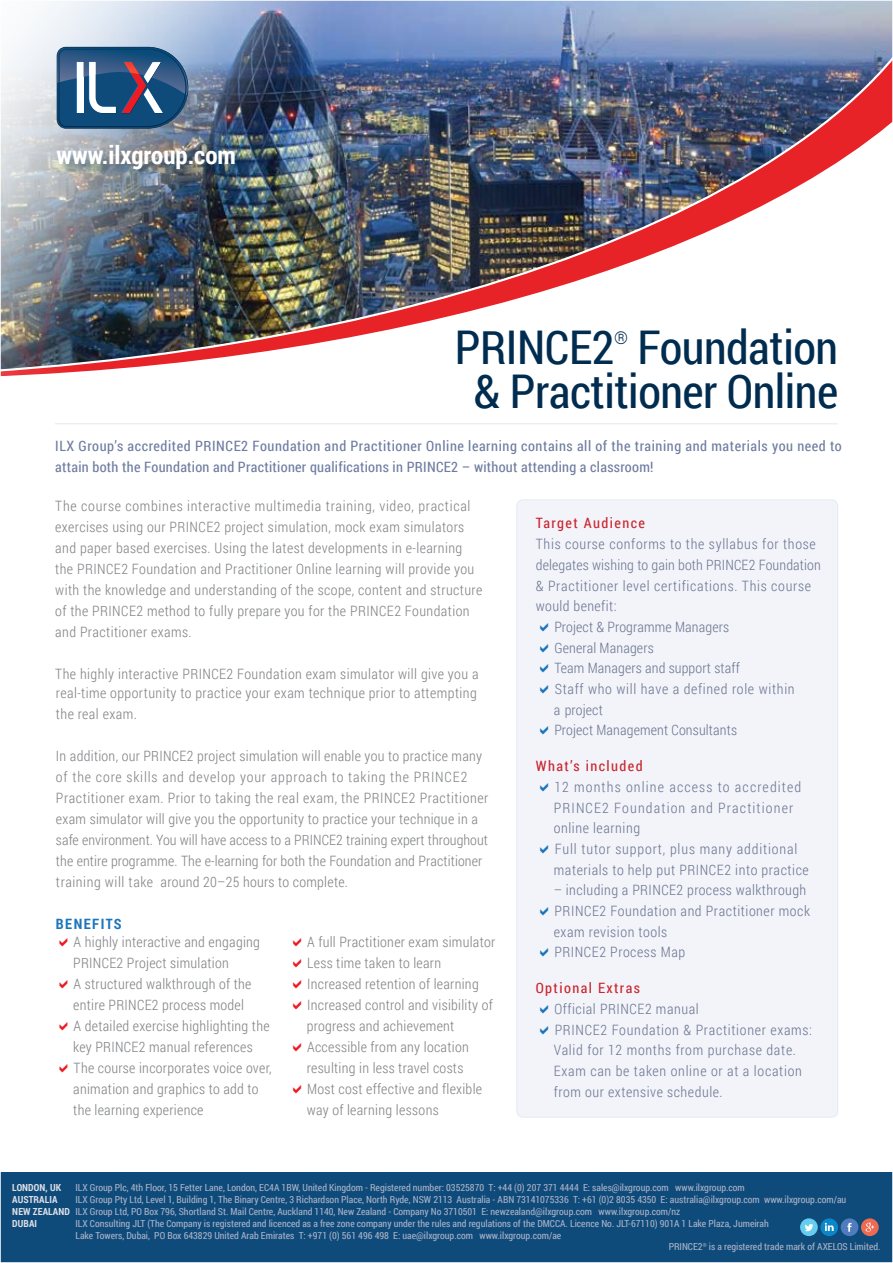
<style>
.page{position:relative;width:893px;height:1263px;background:#fff}
.page>*{position:absolute;margin:0;border:0;box-sizing:border-box;transform-origin:0 0}
.t1{font:46.5px/43.5px "Roboto Condensed";letter-spacing:-.01em;color:#002c50;text-align:right}
.t2{font:700 24.9px "Roboto Condensed";color:#fff}
.t3{font:300 17.55px "Roboto";color:#002c50}
.t4{font:300 14.25px/21px "Roboto Condensed";letter-spacing:.02em;color:#808285}
.t5{font:300 14.25px/20.7px "Roboto Condensed";letter-spacing:.04em;color:#6d7691}
.t6{font:14.25px/21px "Roboto Condensed";letter-spacing:.04em;color:#6e7ca0}
.t7{font:300 14.25px/20.7px "Roboto Condensed";letter-spacing:.06em;color:#6d7691}
.t8{font:300 14.25px "Roboto Condensed";letter-spacing:.01em;color:#6d7691}
.t9{font:14.25px "Roboto Condensed";letter-spacing:.1em;color:#c9252c}
.t10{font:700 14.25px "Roboto Condensed";letter-spacing:.1em;color:#1b75bc}
.t11{font:9.75px "Roboto Condensed";color:#abb1c7}
.t12{font:700 9.75px/12px "Roboto Condensed";letter-spacing:.01em;color:#dedfe7}
</style>
<div class="page">
<img style="left:0;top:0;width:893px;height:1263px">
<svg style="left:540px;top:623px;width:8px;height:8px"></svg>
<svg style="left:540px;top:643px;width:8px;height:9px"></svg>
<svg style="left:540px;top:664px;width:8px;height:9px"></svg>
<svg style="left:540px;top:685px;width:8px;height:8px"></svg>
<svg style="left:540px;top:726px;width:8px;height:9px"></svg>
<svg style="left:540px;top:783px;width:8px;height:8px"></svg>
<svg style="left:540px;top:845px;width:8px;height:8px"></svg>
<svg style="left:540px;top:907px;width:8px;height:8px"></svg>
<svg style="left:540px;top:948px;width:8px;height:9px"></svg>
<svg style="left:540px;top:1005px;width:8px;height:8px"></svg>
<svg style="left:540px;top:1025px;width:8px;height:9px"></svg>
<svg style="left:60px;top:938px;width:8px;height:8px"></svg>
<svg style="left:60px;top:980px;width:8px;height:8px"></svg>
<svg style="left:60px;top:1022px;width:8px;height:8px"></svg>
<svg style="left:60px;top:1064px;width:8px;height:8px"></svg>
<svg style="left:293px;top:938px;width:8px;height:8px"></svg>
<svg style="left:293px;top:959px;width:8px;height:8px"></svg>
<svg style="left:293px;top:980px;width:8px;height:8px"></svg>
<svg style="left:293px;top:1001px;width:8px;height:8px"></svg>
<svg style="left:293px;top:1043px;width:8px;height:8px"></svg>
<svg style="left:293px;top:1085px;width:8px;height:8px"></svg>
<h2 class="t2" style="left:57px;top:138px;width:181px">WWW.ILXGROUP.COM</h2>
<h1 class="t1" style="left:474px;top:325px;width:366px">Foundation<br>&amp; Practitioner Online</h1>
<p class="t6" style="left:55px;top:435px;width:788px">ILX Group’s accredited PRINCE2 Foundation and Practitioner Online learning contains all of the training and materials you need to attain both the Foundation and Practitioner qualifications in PRINCE2 – without attending a classroom!</p>
<h1 class="t1" style="left:455px;top:325px;width:161px">PRINCE2</h1>
<p class="t3" style="left:614px;top:326px;width:16px">®</p>
<p class="t4" style="left:55px;top:495px;width:429px">The course combines interactive multimedia training, video, practical exercises using our PRINCE2 project simulation, mock exam simulators and paper based exercises. Using the latest developments in e-learning the PRINCE2 Foundation and Practitioner Online learning will provide you with the knowledge and understanding of the scope, content and structure of the PRINCE2 method to fully prepare you for the PRINCE2 Foundation and Practitioner exams.</p>
<p class="t4" style="left:55px;top:663px;width:425px">The highly interactive PRINCE2 Foundation exam simulator will give you a</p>
<p class="t4" style="left:56px;top:682px;width:422px">real-time opportunity to practice your exam technique prior to attempting the real exam.</p>
<p class="t4" style="left:56px;top:745px;width:434px">In addition, our PRINCE2 project simulation will enable you to practice many of the core skills and develop your approach to taking the PRINCE2<br>Practitioner exam. Prior to taking the real exam, the PRINCE2 Practitioner exam simulator will give you the opportunity to practice your technique in a safe environment. You will have access to a PRINCE2 training expert throughout the entire programme. The e-learning for both the Foundation and Practitioner training will take around 20–25 hours to complete.</p>
<p class="t10" style="left:56px;top:914px;width:67px">BENEFITS</p>
<p class="t4" style="left:73px;top:931px;width:200px">A highly interactive and engaging<br>PRINCE2 Project simulation<br>A structured walkthrough of the entire PRINCE2 process model<br>A detailed exercise highlighting the key PRINCE2 manual references<br>The course incorporates voice over, animation and graphics to add to the learning experience</p>
<p class="t4" style="left:307px;top:931px;width:190px">A full Practitioner exam simulator<br>Less time taken to learn<br>Increased retention of learning<br>Increased control and visibility of progress and achievement<br>Accessible from any location resulting in less travel costs<br>Most cost effective and flexible way of learning lessons</p>
<p class="t9" style="left:536px;top:513px;width:111px">Target Audience</p>
<p class="t5" style="left:536px;top:533px;width:281px">This course conforms to the syllabus for those</p>
<p class="t8" style="left:536px;top:555px;width:287px">delegates wishing to gain both PRINCE2 Foundation</p>
<p class="t5" style="left:536px;top:575px;width:277px">&amp; Practitioner level certifications. This course</p>
<p class="t5" style="left:536px;top:595px;width:82px">would benefit:</p>
<p class="t8" style="left:554px;top:617px;width:176px">Project &amp; Programme Managers</p>
<p class="t8" style="left:554px;top:638px;width:101px">General Managers</p>
<p class="t8" style="left:554px;top:658px;width:187px">Team Managers and support staff</p>
<p class="t5" style="left:555px;top:678px;width:241px">Staff who will have a defined role within</p>
<p class="t8" style="left:554px;top:700px;width:51px">a project</p>
<p class="t8" style="left:554px;top:720px;width:184px">Project Management Consultants</p>
<p class="t9" style="left:536px;top:756px;width:108px">What’s included</p>
<p class="t7" style="left:554px;top:776px;width:257px">12 months online access to accredited PRINCE2 Foundation and Practitioner online learning<br>Full tutor support, plus many additional materials to help put PRINCE2 into practice</p>
<p class="t5" style="left:554px;top:879px;width:258px">– including a PRINCE2 process walkthrough<br>PRINCE2 Foundation and Practitioner mock exam revision tools<br>PRINCE2 Process Map</p>
<p class="t9" style="left:536px;top:978px;width:106px">Optional Extras</p>
<p class="t5" style="left:554px;top:998px;width:260px">Official PRINCE2 manual<br>PRINCE2 Foundation &amp; Practitioner exams:<br>Valid for 12 months from purchase date.<br>Exam can be taken online or at a location from our extensive schedule.</p>
<p class="t11" style="left:75px;top:1181px;width:671px">ILX Group Plc, 4th Floor, 15 Fetter Lane, London, EC4A 1BW, United Kingdom - Registered number: 03525870 T: +44 (0) 207 371 4444 E: sales@ilxgroup.com www.ilxgroup.com</p>
<p class="t11" style="left:75px;top:1193px;width:772px">ILX Group Pty Ltd, Level 1, Building 1, The Binary Centre, 3 Richardson Place, North Ryde, NSW 2113 Australia - ABN 73141075336 T: +61 (0)2 8035 4350 E: australia@ilxgroup.com www.ilxgroup.com/au</p>
<p class="t11" style="left:75px;top:1205px;width:606px">ILX Group Ltd, PO Box 796, Shortland St. Mail Centre, Auckland 1140, New Zealand - Company No 3710501 E: newzealand@ilxgroup.com www.ilxgroup.com/nz</p>
<p class="t11" style="left:75px;top:1217px;width:695px">ILX Consulting JLT (The Company is registered and licenced as a free zone company under the rules and regulations of the DMCCA. Licence No. JLT-67110) 901A 1 Lake Plaza, Jumeirah</p>
<p class="t11" style="left:75px;top:1229px;width:487px">Lake Towers, Dubai, PO Box 643829 United Arab Emirates T: +971 (0) 561 496 498 E: uae@ilxgroup.com www.ilxgroup.com/ae</p>
<p class="t11" style="left:669px;top:1240px;width:213px">PRINCE2<sup>®</sup> is a registered trade mark of AXELOS Limited.</p>
<p class="t12" style="left:12px;top:1181px;width:50px">LONDON, UK<br>AUSTRALIA<br>NEW ZEALAN</p>
<p class="t12" style="left:64px;top:1205px;width:7px">D</p>
<p class="t12" style="left:12px;top:1217px;width:6px">DUBAI</p>
</div>
